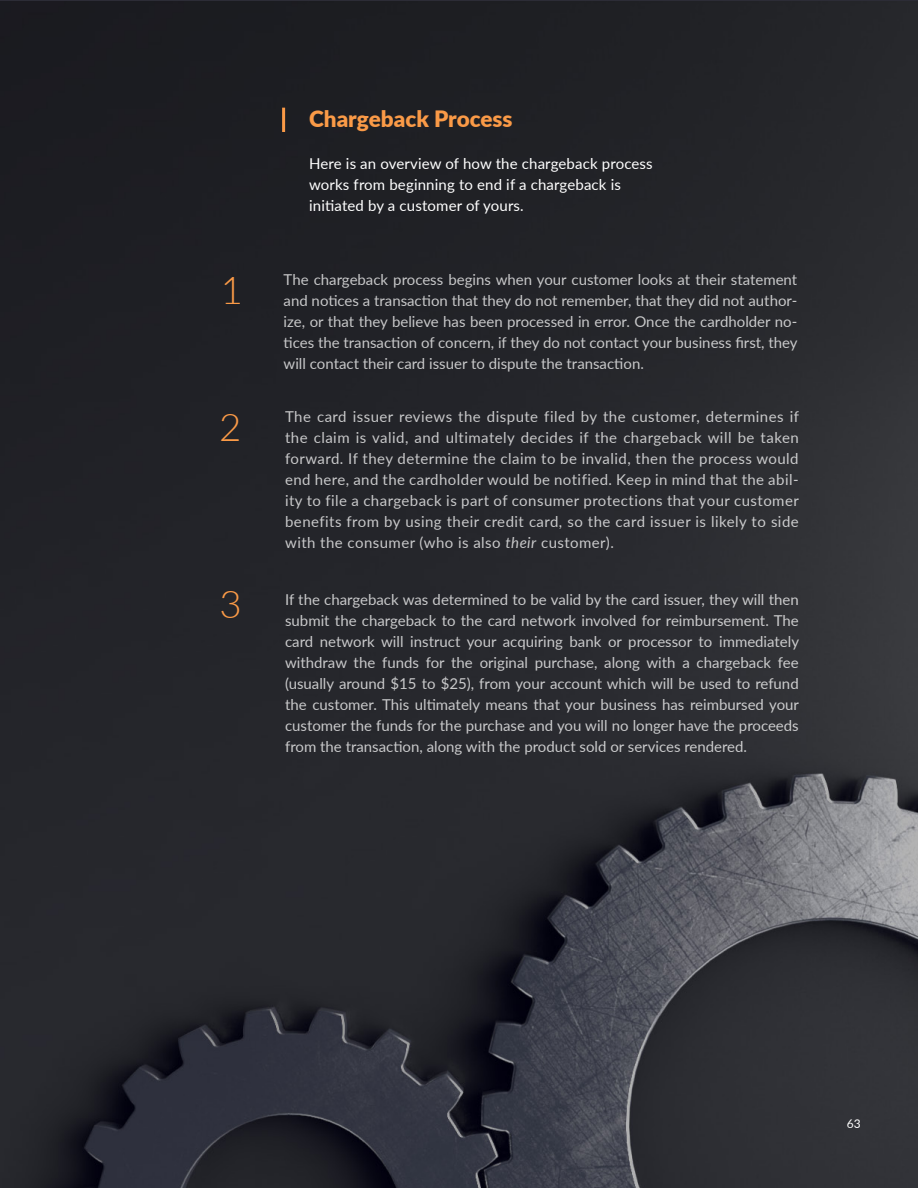
<style>
.page{position:relative;width:918px;height:1188px;background:#fff}
.page>*{position:absolute;margin:0;border:0;box-sizing:border-box;transform-origin:0 0}
.t1{font:300 38.4px "Lato";color:#fa9a47}
.heading_3{font:900 22.5px "Lato";color:#fa9a47}
.No_Spacing{font:15px/21px "Lato";letter-spacing:.005em;color:#fff;text-align:justify}
.t2{font:12px "Lato";color:#fff}
.s1{font-style:italic}
</style>
<div class="page">
<img style="left:0;top:1px;width:918px;height:1187px">
<hr style="left:282px;top:108px;width:3px;height:24px;background:#fa9a47">
<p class="t1" style="left:221px;top:263px;width:24px">1</p>
<p class="t1" style="left:219px;top:401px;width:24px">2</p>
<p class="t1" style="left:219px;top:577px;width:24px">3</p>
<p class="heading_3" style="left:309px;top:102px;width:205px">Chargeback Process</p>
<p class="No_Spacing" style="left:309px;top:152px;width:345px">Here is an overview of how the chargeback process works from beginning to end if a chargeback is</p>
<p class="No_Spacing" style="left:309px;top:194px;width:216px">initiated by a customer of yours.</p>
<p class="No_Spacing" style="left:284px;top:268px;width:516px">The chargeback process begins when your customer looks at their statement and notices a transaction that they do not remember, that they did not author&shy;ize, or that they believe has been processed in error. Once the cardholder no&shy;tices the transaction of concern, if they do not contact your business first, they will contact their card issuer to dispute the transaction.</p>
<p class="No_Spacing" style="left:285px;top:406px;width:515px">The card issuer reviews the dispute filed by the customer, determines if the claim is valid, and ultimately decides if the chargeback will be taken forward. If they determine the claim to be invalid, then the process would end here, and the cardholder would be notified. Keep in mind that the abil&shy;ity to file a chargeback is part of consumer protections that your customer benefits from by using their credit card, so the card issuer is likely to side with the consumer (who is also <span class="s1">their</span> customer).</p>
<p class="No_Spacing" style="left:285px;top:588px;width:516px">If the chargeback was determined to be valid by the card issuer, they will then submit the chargeback to the card network involved for reimbursement. The card network will instruct your acquiring bank or processor to immediately withdraw the funds for the original purchase, along with a chargeback fee (usually around $15 to $25), from your account which will be used to refund the customer. This ultimately means that your business has reimbursed your customer the funds for the purchase and you will no longer have the proceeds from the transaction, along with the product sold or services rendered.</p>
<p class="t2" style="left:847px;top:1115px;width:15px">63</p>
</div>
